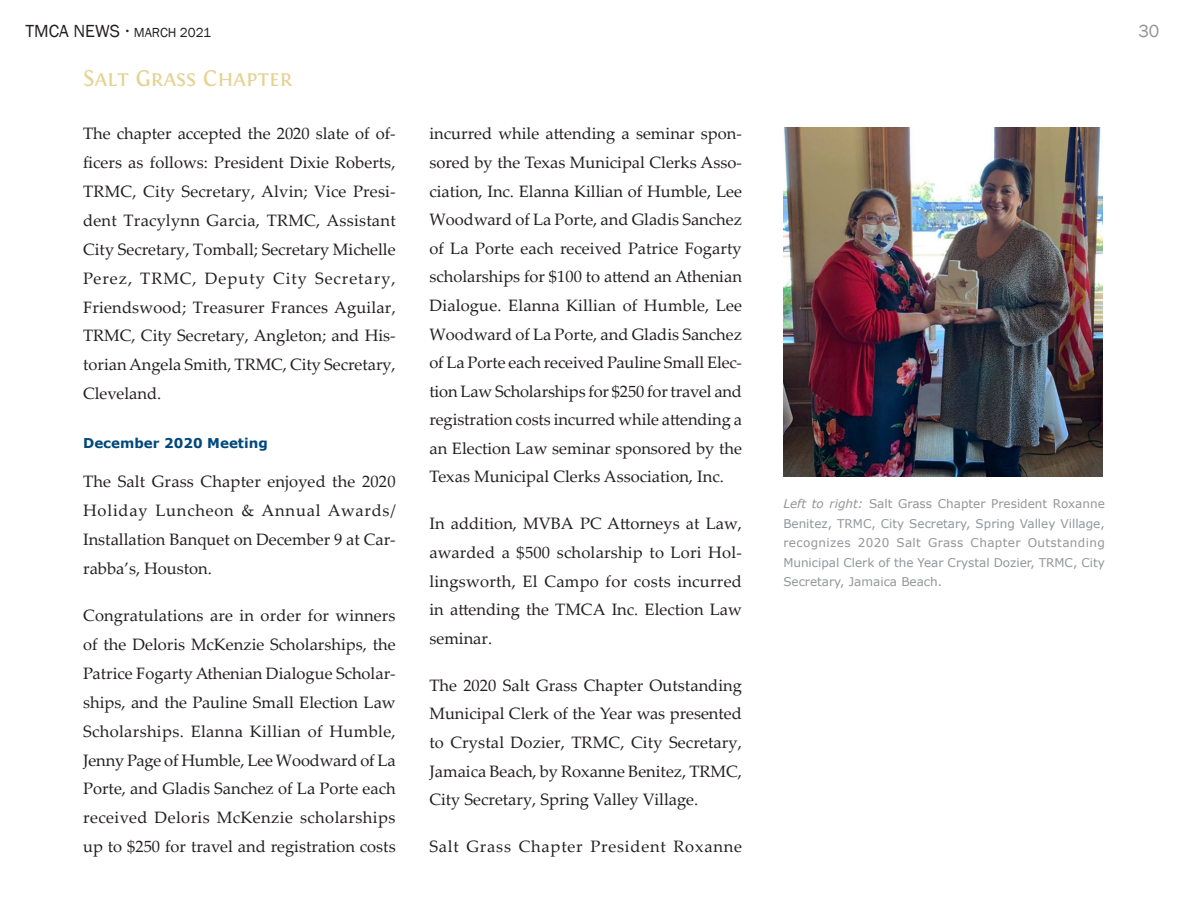
<style>
.page{position:relative;width:1188px;height:918px;background:#fff}
.page>*{position:absolute;margin:0;border:0;box-sizing:border-box;transform-origin:0 0}
.Title2009_-_Header{font:24px "Fontin Small Caps";color:#e5d394}
.t1{font:18px "Franklin Gothic";color:#939598}
.ArticleText{font:16.5px/28.8px "Palatino Linotype";color:#231f20;text-align:justify}
.ArticleText-2{font:16.5px "Palatino Linotype";letter-spacing:.045em;color:#231f20}
.SubTitle_InText2{font:700 13.5px "Verdana";color:#00487d}
.t2{font:13.5px "Franklin Gothic";color:#231f20}
.t3{font:12px/19.5px "Verdana";color:#939598;text-align:justify}
.s1{font-size:18px}
.s2{font-style:italic}
</style>
<div class="page">
<img style="left:783px;top:127px;width:320px;height:349px">
<p class="t2" style="left:25px;top:24px;width:187px"><span class="s1">TMCA NEWS</span> <sup>•</sup> MARCH 2021</p>
<p class="t1" style="left:1138px;top:20px;width:23px">30</p>
<p class="Title2009_-_Header" style="left:83px;top:65px;width:211px">Salt Grass Chapter</p>
<p class="ArticleText" style="left:83px;top:119px;width:314px">The chapter accepted the 2020 slate of of&shy;ficers as follows: President Dixie Roberts, TRMC, City Secretary, Alvin; Vice Presi&shy;dent Tracylynn Garcia, TRMC, Assistant City Secretary, Tomball; Secretary Michelle Perez, TRMC, Deputy City Secretary, Friendswood; Treasurer Frances Aguilar, TRMC, City Secretary, Angleton; and His&shy;torian Angela Smith, TRMC, City Secretary, Cleveland.</p>
<p class="SubTitle_InText2" style="left:83px;top:433px;width:186px">December 2020 Meeting</p>
<p class="ArticleText" style="left:83px;top:467px;width:314px">The Salt Grass Chapter enjoyed the 2020<br>Holiday Luncheon &amp; Annual Awards/ Installation Banquet on December 9 at Car&shy;rabba’s, Houston.</p>
<p class="ArticleText" style="left:83px;top:601px;width:314px">Congratulations are in order for winners of the Deloris McKenzie Scholarships, the Patrice Fogarty Athenian Dialogue Scholar&shy;ships, and the Pauline Small Election Law Scholarships. Elanna Killian of Humble, Jenny Page of Humble, Lee Woodward of La Porte, and Gladis Sanchez of La Porte each received Deloris McKenzie scholarships up to $250 for travel and registration costs</p>
<p class="ArticleText" style="left:429px;top:119px;width:314px">incurred while attending a seminar spon&shy;sored by the Texas Municipal Clerks Asso&shy;ciation, Inc. Elanna Killian of Humble, Lee Woodward of La Porte, and Gladis Sanchez of La Porte each received Patrice Fogarty scholarships for $100 to attend an Athenian Dialogue. Elanna Killian of Humble, Lee Woodward of La Porte, and Gladis Sanchez of La Porte each received Pauline Small Elec&shy;tion Law Scholarships for $250 for travel and registration costs incurred while attending a an Election Law seminar sponsored by the Texas Municipal Clerks Association, Inc.</p>
<p class="ArticleText" style="left:429px;top:509px;width:314px">In addition, MVBA PC Attorneys at Law, awarded a $500 scholarship to Lori Hol&shy;lingsworth, El Campo for costs incurred in attending the TMCA Inc. Election Law seminar.</p>
<p class="ArticleText" style="left:429px;top:670px;width:314px">The 2020 Salt Grass Chapter Outstanding Municipal Clerk of the Year was presented to Crystal Dozier, TRMC, City Secretary, Jamaica Beach, by Roxanne Benitez, TRMC, City Secretary, Spring Valley Village.</p>
<p class="ArticleText-2" style="left:429px;top:835px;width:314px">Salt Grass Chapter President Roxanne</p>
<p class="t3" style="left:783px;top:494px;width:323px"><span class="s2">Left to right:</span> Salt Grass Chapter President Roxanne Benitez, TRMC, City Secretary, Spring Valley Village, recognizes 2020 Salt Grass Chapter Outstanding Municipal Clerk of the Year Crystal Dozier, TRMC, City Secretary, Jamaica Beach.</p>
</div>
